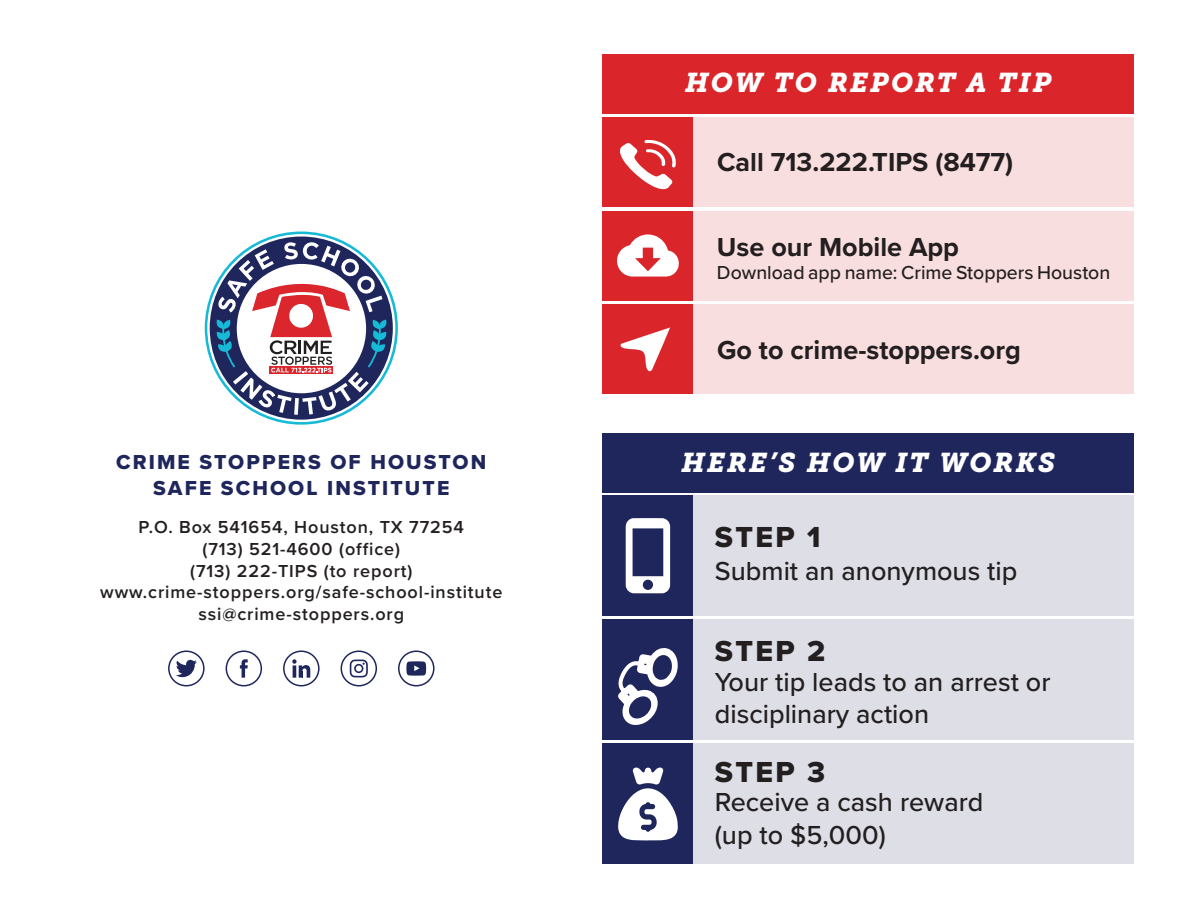
<style>
.page{position:relative;width:1188px;height:918px;background:#fff}
.page>*{position:absolute;margin:0;border:0;box-sizing:border-box;transform-origin:0 0}
.t1{font:30px "Proxima Nova Extrabld";letter-spacing:.08em;color:#231f20}
.t2{font:500 27px/32.4px "Proxima Nova";color:#231f20}
.t3{font:700 27px "Proxima Nova";color:#231f20}
.t4{font:italic 27px "Museo Slab 900";letter-spacing:.08em;color:#fff}
.t5{font:21px "Proxima Nova Extrabld";letter-spacing:.1em;color:#1f265b}
.t6{font:500 19.5px "Proxima Nova";color:#231f20}
.t7{font:600 18px "Proxima Nova";letter-spacing:.05em;color:#231f20}
</style>
<div class="page">
<div style="left:603px;top:433px;width:531px;height:59px;background:#1f265b"></div>
<div style="left:603px;top:744px;width:90px;height:120px;background:#1f265b"></div>
<div style="left:603px;top:620px;width:90px;height:120px;background:#1f265b"></div>
<div style="left:693px;top:744px;width:441px;height:120px;background:#dddee6"></div>
<div style="left:603px;top:496px;width:90px;height:120px;background:#1f265b"></div>
<svg style="left:618px;top:767px;width:60px;height:73px"></svg>
<svg style="left:618px;top:648px;width:60px;height:77px"></svg>
<svg style="left:626px;top:518px;width:44px;height:75px"></svg>
<div style="left:693px;top:620px;width:441px;height:120px;background:#dddee6"></div>
<div style="left:693px;top:496px;width:441px;height:120px;background:#dddee6"></div>
<div style="left:661px;top:211px;width:473px;height:89px;background:#f9dedf"></div>
<div style="left:661px;top:305px;width:473px;height:89px;background:#f9dedf"></div>
<div style="left:603px;top:54px;width:531px;height:59px;background:#da252a"></div>
<div style="left:661px;top:117px;width:473px;height:89px;background:#f9dedf"></div>
<div style="left:603px;top:211px;width:90px;height:89px;background:#da252a"></div>
<div style="left:603px;top:117px;width:90px;height:89px;background:#da252a"></div>
<div style="left:603px;top:305px;width:90px;height:89px;background:#da252a"></div>
<svg style="left:617px;top:234px;width:62px;height:43px"></svg>
<svg style="left:620px;top:327px;width:50px;height:45px"></svg>
<svg style="left:620px;top:140px;width:56px;height:49px"></svg>
<div style="left:341px;top:650px;width:36px;height:36px;border:2px solid #1f265b;border-radius:50%"></div>
<svg style="left:176px;top:660px;width:21px;height:17px"></svg>
<svg style="left:406px;top:661px;width:20px;height:15px"></svg>
<svg style="left:240px;top:659px;width:8px;height:19px"></svg>
<svg style="left:292px;top:659px;width:18px;height:19px"></svg>
<div style="left:168px;top:650px;width:37px;height:36px;border:2px solid #1f265b;border-radius:50%"></div>
<div style="left:226px;top:650px;width:36px;height:36px;border:2px solid #1f265b;border-radius:50%"></div>
<div style="left:283px;top:650px;width:37px;height:36px;border:2px solid #1f265b;border-radius:50%"></div>
<div style="left:398px;top:650px;width:37px;height:36px;border:2px solid #1f265b;border-radius:50%"></div>
<svg style="left:350px;top:660px;width:18px;height:17px"></svg>
<svg style="left:205px;top:232px;width:193px;height:193px"></svg>
<p class="t5" style="left:116px;top:447px;width:372px">CRIME STOPPERS OF HOUSTON</p>
<p class="t5" style="left:153px;top:472px;width:298px">SAFE SCHOOL INSTITUTE</p>
<p class="t7" style="left:139px;top:514px;width:327px">P.O. Box 541654, Houston, TX 77254</p>
<p class="t7" style="left:203px;top:536px;width:199px">(713) 521-4600 (office)</p>
<p class="t7" style="left:190px;top:557px;width:224px">(713) 222-TIPS (to report)</p>
<p class="t7" style="left:100px;top:579px;width:404px">www.crime-stoppers.org/safe-school-institute</p>
<p class="t7" style="left:198px;top:600px;width:207px">ssi@crime-stoppers.org</p>
<p class="t4" style="left:685px;top:67px;width:368px">HOW TO REPORT A TIP</p>
<p class="t3" style="left:717px;top:142px;width:298px">Call 713.222.TIPS (8477)</p>
<p class="t3" style="left:717px;top:227px;width:244px">Use our Mobile App</p>
<p class="t6" style="left:717px;top:258px;width:395px">Download app name: Crime Stoppers Houston</p>
<p class="t3" style="left:717px;top:330px;width:305px">Go to crime-stoppers.org</p>
<p class="t4" style="left:681px;top:448px;width:375px">HERE’S HOW IT WORKS</p>
<p class="t1" style="left:715px;top:515px;width:107px">STEP 1</p>
<p class="t2" style="left:715px;top:554px;width:304px">Submit an anonymous tip</p>
<p class="t1" style="left:715px;top:629px;width:112px">STEP 2</p>
<p class="t2" style="left:715px;top:665px;width:337px">Your tip leads to an arrest or disciplinary action</p>
<p class="t1" style="left:715px;top:750px;width:112px">STEP 3</p>
<p class="t2" style="left:715px;top:785px;width:270px">Receive a cash reward</p>
<p class="t2" style="left:715px;top:818px;width:172px">(up to $5,000)</p>
</div>
